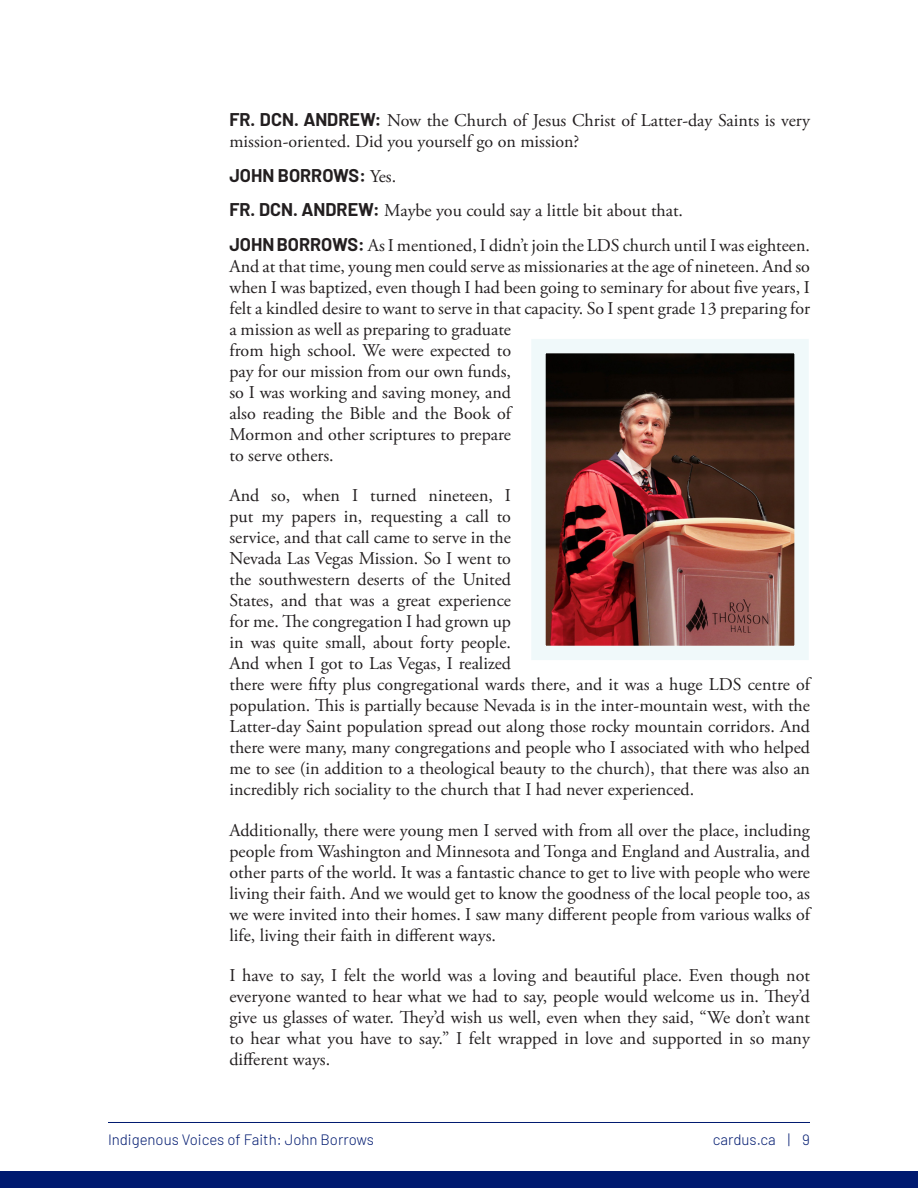
<style>
.page{position:relative;width:918px;height:1188px;background:#fff}
.page>*{position:absolute;margin:0;border:0;box-sizing:border-box;transform-origin:0 0}
.t1{font:18px/21px "Adobe Garamond Pro";color:#231f20}
.t2{font:700 18px "Barlow";color:#231f20}
.t3{font:300 15px "Barlow";color:#001a70}
.s1{font-family:"Barlow";font-weight:700}
.s2{font-family:"Adobe Garamond Pro";font-weight:400}
</style>
<div class="page">
<div style="left:0;top:1171px;width:918px;height:17px;background:#001a70"></div>
<hr style="left:108px;top:1122px;width:702px;height:1px;background:#001a70">
<img style="left:531px;top:339px;width:278px;height:321px">
<p class="t1" style="left:230px;top:110px;width:582px"><span class="s1">FR. DCN. ANDREW:</span> Now the Church of Jesus Christ of Latter-day Saints is very mission-oriented. Did you yourself go on mission?</p>
<p class="t2" style="left:230px;top:162px;width:168px">JOHN BORROWS: <span class="s2">Yes.</span></p>
<p class="t1" style="left:230px;top:200px;width:455px"><span class="s1">FR. DCN. ANDREW:</span> Maybe you could say a little bit about that.</p>
<p class="t1" style="left:230px;top:235px;width:582px"><span class="s1">JOHN BORROWS:</span> As I mentioned, I didn’t join the LDS church until I was eighteen.<br>And at that time, young men could serve as missionaries at the age of nineteen. And so when I was baptized, even though I had been going to seminary for about five years, I felt a kindled desire to want to serve in that capacity. So I spent grade 13 preparing for a mission as well as preparing to graduate<br>from high school. We were expected to<br>pay for our mission from our own funds,<br>so I was working and saving money, and<br>also reading the Bible and the Book of<br>Mormon and other scriptures to prepare<br>to serve others.</p>
<p class="t1" style="left:230px;top:485px;width:582px">And so, when I turned nineteen, I<br>put my papers in, requesting a call to<br>service, and that call came to serve in the<br>Nevada Las Vegas Mission. So I went to<br>the southwestern deserts of the United<br>States, and that was a great experience<br>for me. The congregation I had grown up<br>in was quite small, about forty people.<br>And when I got to Las Vegas, I realized<br>there were fifty plus congregational wards there, and it was a huge LDS centre of population. This is partially because Nevada is in the inter-mountain west, with the Latter-day Saint population spread out along those rocky mountain corridors. And there were many, many congregations and people who I associated with who helped me to see (in addition to a theological beauty to the church), that there was also an incredibly rich sociality to the church that I had never experienced.</p>
<p class="t1" style="left:230px;top:820px;width:582px;text-align:justify">Additionally, there were young men I served with from all over the place, including people from Washington and Minnesota and Tonga and England and Australia, and other parts of the world. It was a fantastic chance to get to live with people who were living their faith. And we would get to know the goodness of the local people too, as we were invited into their homes. I saw many different people from various walks of life, living their faith in different ways.</p>
<p class="t1" style="left:230px;top:965px;width:582px;text-align:justify">I have to say, I felt the world was a loving and beautiful place. Even though not everyone wanted to hear what we had to say, people would welcome us in. They’d give us glasses of water. They’d wish us well, even when they said, “We don’t want to hear what you have to say.” I felt wrapped in love and supported in so many different ways.</p>
<p class="t3" style="left:108px;top:1129px;width:267px">Indigenous Voices of Faith: John Borrows</p>
<p class="t3" style="left:713px;top:1129px;width:99px">cardus.ca | 9</p>
</div>
